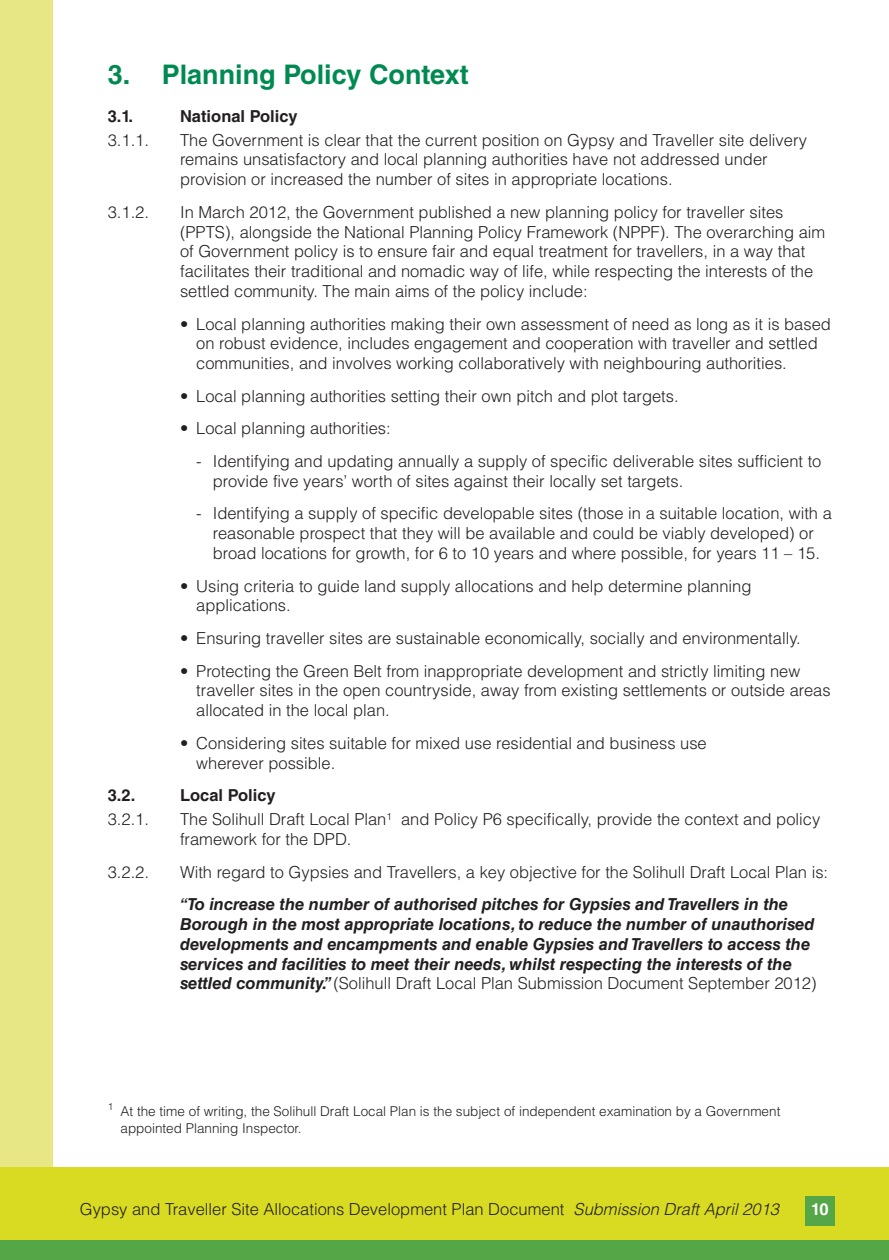
<style>
.page{position:relative;width:889px;height:1260px;background:#fff}
.page>*{position:absolute;margin:0;border:0;box-sizing:border-box;transform-origin:0 0}
.t1{font:700 27px "Helvetica LT Std";color:#008a52}
.t2{font:300 16.5px/19.8px "Helvetica LT Std";color:#231f20}
.t3{font:italic 700 16.5px/19.8px "Helvetica LT Std";color:#231f20}
.t4{font:700 16.5px "Helvetica LT Std";color:#231f20}
.t5{font:700 16.5px "Helvetica LT Std";color:#fff}
.t6{font:300 13.5px/17.7px "Helvetica LT Std";color:#231f20}
.s1{font-weight:300;font-style:normal}
.s2{font-style:italic}
</style>
<div class="page">
<div style="left:0;top:0;width:52px;height:1259px;background:#e7e786"></div>
<div style="left:0;top:1166px;width:889px;height:77px;background:#d9db22"></div>
<div style="left:0;top:1239px;width:889px;height:20px;background:#54a646"></div>
<div style="left:805px;top:1195px;width:30px;height:30px;background:#54a646"></div>
<h1 class="t1" style="left:108px;top:65px;width:362px">3. Planning Policy Context</h1>
<p class="t4" style="left:108px;top:110px;width:27px">3.1.</p>
<p class="t4" style="left:180px;top:110px;width:119px">National Policy</p>
<p class="t2" style="left:108px;top:131px;width:43px">3.1.1.</p>
<p class="t2" style="left:180px;top:131px;width:628px">The Government is clear that the current position on Gypsy and Traveller site delivery remains unsatisfactory and local planning authorities have not addressed under provision or increased the number of sites in appropriate locations.</p>
<p class="t2" style="left:108px;top:204px;width:43px">3.1.2.</p>
<p class="t2" style="left:180px;top:204px;width:647px">In March 2012, the Government published a new planning policy for traveller sites (PPTS), alongside the National Planning Policy Framework (NPPF). The overarching aim of Government policy is to ensure fair and equal treatment for travellers, in a way that facilitates their traditional and nomadic way of life, while respecting the interests of the settled community. The main aims of the policy include:</p>
<p class="t2" style="left:196px;top:315px;width:636px;text-indent:-16px">• Local planning authorities making their own assessment of need as long as it is based on robust evidence, includes engagement and cooperation with traveller and settled communities, and involves working collaboratively with neighbouring authorities.</p>
<p class="t2" style="left:180px;top:388px;width:500px">• Local planning authorities setting their own pitch and plot targets.</p>
<p class="t2" style="left:180px;top:420px;width:212px">• Local planning authorities:</p>
<p class="t2" style="left:213px;top:453px;width:610px;text-indent:-17px">- Identifying and updating annually a supply of specific deliverable sites sufficient to provide five years’ worth of sites against their locally set targets.</p>
<p class="t2" style="left:196px;top:505px;width:637px;text-align:center">- Identifying a supply of specific developable sites (those in a suitable location, with a reasonable prospect that they will be available and could be viably developed) or broad locations for growth, for 6 to 10 years and where possible, for years 11 – 15.</p>
<p class="t2" style="left:196px;top:577px;width:557px;text-indent:-16px">• Using criteria to guide land supply allocations and help determine planning applications.</p>
<p class="t2" style="left:180px;top:630px;width:622px">• Ensuring traveller sites are sustainable economically, socially and environmentally.</p>
<p class="t2" style="left:196px;top:662px;width:636px;text-indent:-16px">• Protecting the Green Belt from inappropriate development and strictly limiting new traveller sites in the open countryside, away from existing settlements or outside areas allocated in the local plan.</p>
<p class="t2" style="left:196px;top:734px;width:512px;text-indent:-16px">• Considering sites suitable for mixed use residential and business use wherever possible.</p>
<p class="t4" style="left:108px;top:789px;width:29px">3.2.</p>
<p class="t4" style="left:180px;top:789px;width:97px">Local Policy</p>
<p class="t2" style="left:108px;top:811px;width:43px">3.2.1.</p>
<p class="t2" style="left:180px;top:811px;width:642px">The Solihull Draft Local Plan<sup>1</sup> and Policy P6 specifically, provide the context and policy framework for the DPD.</p>
<p class="t2" style="left:108px;top:863px;width:43px">3.2.2.</p>
<p class="t2" style="left:180px;top:863px;width:650px">With regard to Gypsies and Travellers, a key objective for the Solihull Draft Local Plan is:</p>
<p class="t3" style="left:180px;top:896px;width:638px">“To increase the number of authorised pitches for Gypsies and Travellers in the Borough in the most appropriate locations, to reduce the number of unauthorised developments and encampments and enable Gypsies and Travellers to access the services and facilities to meet their needs, whilst respecting the interests of the settled community.” <span class="s1">(Solihull Draft Local Plan Submission Document September 2012)</span></p>
<p class="t6" style="left:121px;top:1103px;width:661px;text-indent:-13px"><sup>1</sup> At the time of writing, the Solihull Draft Local Plan is the subject of independent examination by a Government appointed Planning Inspector.</p>
<p class="t2" style="left:80px;top:1200px;width:701px">Gypsy and Traveller Site Allocations Development Plan Document <span class="s2">Submission Draft April 2013</span></p>
<p class="t5" style="left:811px;top:1202px;width:19px">10</p>
</div>
